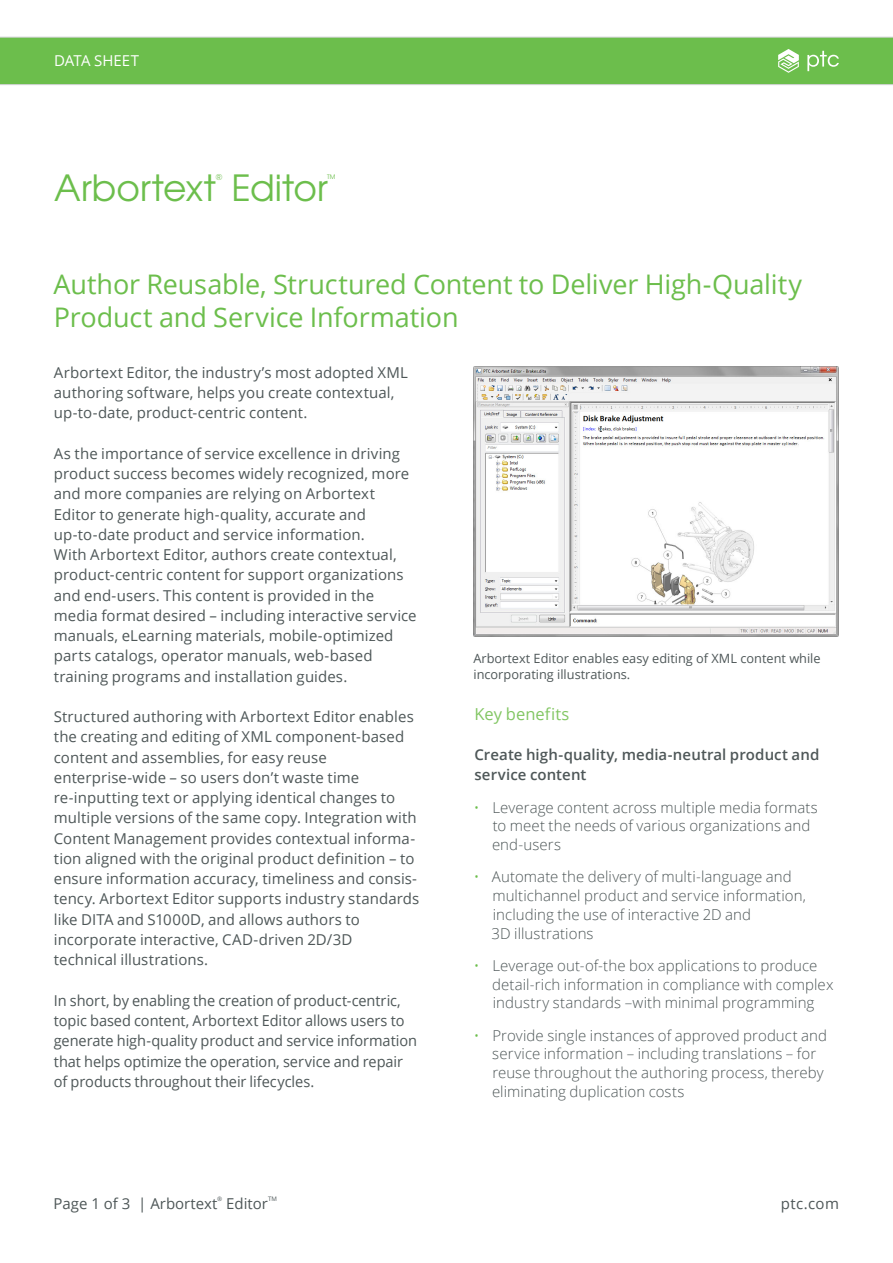
<style>
.page{position:relative;width:893px;height:1263px;background:#fff}
.page>*{position:absolute;margin:0;border:0;box-sizing:border-box;transform-origin:0 0}
._1__Headline{font:36px "Te X Gyre Adventor";color:#6cbe4c}
._3__Introduction{font:27px/33px "Open Sans";letter-spacing:-.005em;color:#6cbe4c}
._3__Text_Subhead_1{font:16.5px "Open Sans";letter-spacing:.005em;color:#82c663}
._4__Text_Body{font:15px/20.2px "Open Sans";letter-spacing:.005em;color:#4e5758}
.t1{font:300 15px/18.8px "Open Sans";letter-spacing:.005em;color:#4e5758}
._3__Text_Subhead_2{font:600 15px/20.2px "Open Sans";letter-spacing:.005em;color:#4e5758}
.t2{font:15px "Open Sans";color:#fff}
._6__Caption{font:12.75px/16.5px "Open Sans";color:#4e5758}
._1__Headline-2{font:8.7px "Te X Gyre Adventor";color:#6cbe4c}
.t3{font:6.15px "Open Sans";color:#4e5758}
._1__Headline-3{font:6.15px "Te X Gyre Adventor";color:#6cbe4c}
.s1{color:#6cbe4c}
</style>
<div class="page">
<div style="left:0;top:37px;width:893px;height:48px;background:#6cbe4c"></div>
<img style="left:473px;top:366px;width:366px;height:271px">
<p class="t2" style="left:54px;top:50px;width:87px">DATA SHEET</p>
<p class="_1__Headline-2" style="left:216px;top:170px;width:8px">®</p>
<p class="_1__Headline-3" style="left:327px;top:172px;width:10px">TM</p>
<p class="_1__Headline" style="left:54px;top:159px;width:275px">Arbortext Editor</p>
<p class="_3__Introduction" style="left:53px;top:267px;width:750px">Author Reusable, Structured Content to Deliver High-Quality<br>Product and Service Information</p>
<p class="_4__Text_Body" style="left:54px;top:362px;width:356px">Arbortext Editor, the industry’s most adopted XML authoring software, helps you create contextual, up-to-date, product-centric content.</p>
<p class="_4__Text_Body" style="left:54px;top:443px;width:364px">As the importance of service excellence in driving product success becomes widely recognized, more and more companies are relying on Arbortext Editor to generate high-quality, accurate and up-to-date product and service information.<br>With Arbortext Editor, authors create contextual, product-centric content for support organizations and end-users. This content is provided in the media format desired – including interactive service manuals, eLearning materials, mobile-optimized parts catalogs, operator manuals, web-based training programs and installation guides.</p>
<p class="_4__Text_Body" style="left:54px;top:706px;width:367px">Structured authoring with Arbortext Editor enables the creating and editing of XML component-based content and assemblies, for easy reuse enterprise-wide – so users don’t waste time re-inputting text or applying identical changes to multiple versions of the same copy. Integration with Content Management provides contextual informa&shy;tion aligned with the original product definition – to ensure information accuracy, timeliness and consis&shy;tency. Arbortext Editor supports industry standards like DITA and S1000D, and allows authors to incorporate interactive, CAD-driven 2D/3D<br>technical illustrations.</p>
<p class="_4__Text_Body" style="left:54px;top:990px;width:365px">In short, by enabling the creation of product-centric, topic based content, Arbortext Editor allows users to generate high-quality product and service information that helps optimize the operation, service and repair of products throughout their lifecycles.</p>
<p class="_6__Caption" style="left:473px;top:650px;width:349px">Arbortext Editor enables easy editing of XML content while incorporating illustrations.</p>
<p class="_3__Text_Subhead_1" style="left:474px;top:702px;width:97px">Key benefits</p>
<p class="_3__Text_Subhead_2" style="left:474px;top:744px;width:346px">Create high-quality, media-neutral product and service content</p>
<p class="t1" style="left:492px;top:797px;width:327px;text-indent:-18px"><span class="s1">•</span> Leverage content across multiple media formats to meet the needs of various organizations and end-users</p>
<p class="t1" style="left:492px;top:867px;width:316px;text-indent:-18px"><span class="s1">•</span> Automate the delivery of multi-language and multichannel product and service information, including the use of interactive 2D and<br>3D illustrations</p>
<p class="t1" style="left:492px;top:956px;width:343px;text-indent:-18px"><span class="s1">•</span> Leverage out-of-the box applications to produce detail-rich information in compliance with complex industry standards –with minimal programming</p>
<p class="t1" style="left:492px;top:1025px;width:337px;text-indent:-18px"><span class="s1">•</span> Provide single instances of approved product and service information – including translations – for reuse throughout the authoring process, thereby eliminating duplication costs</p>
<p class="t3" style="left:217px;top:1194px;width:7px">®</p>
<p class="_4__Text_Body" style="left:226px;top:1193px;width:43px">Editor</p>
<p class="t3" style="left:268px;top:1194px;width:10px">TM</p>
<p class="_4__Text_Body" style="left:53px;top:1193px;width:165px">Page 1 of 3 | Arbortext</p>
<p class="_4__Text_Body" style="left:781px;top:1193px;width:60px">ptc.com</p>
</div>
